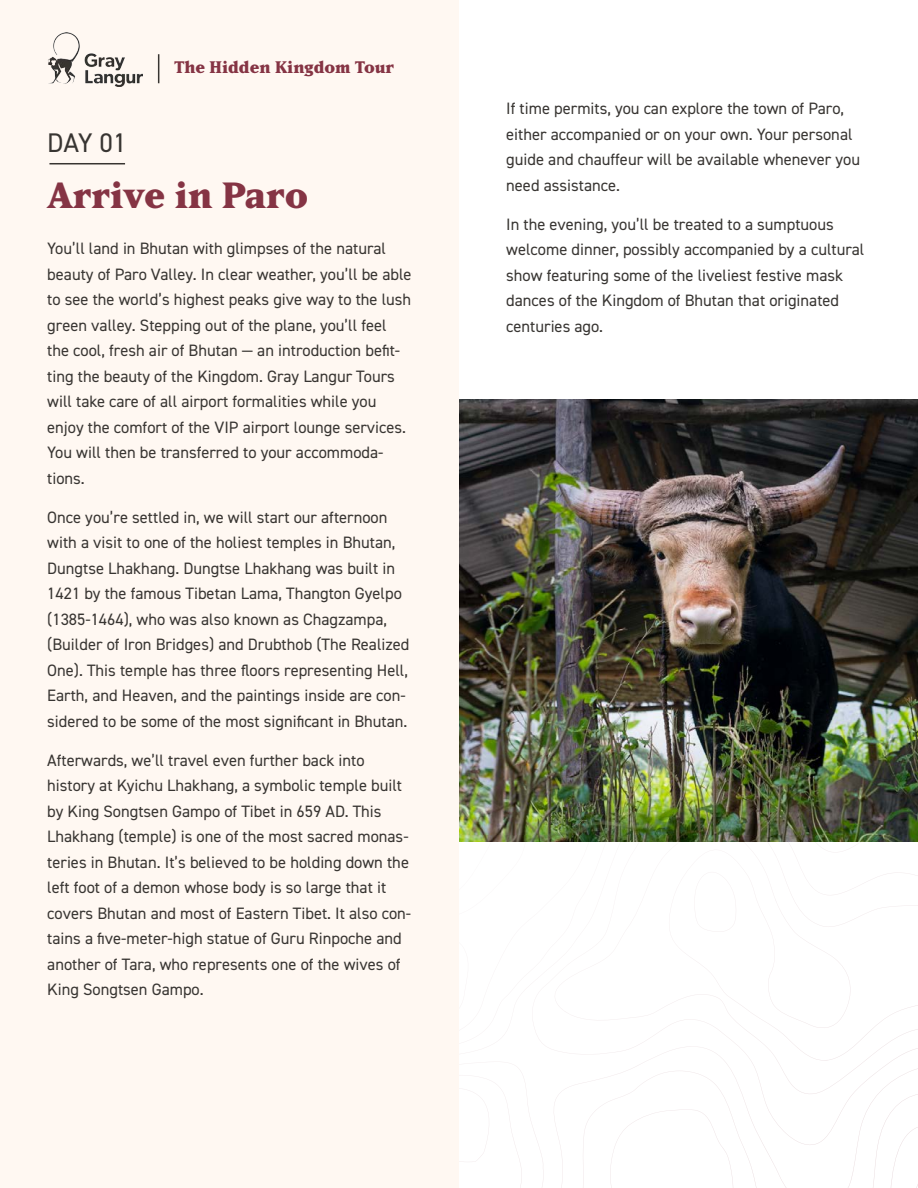
<style>
.page{position:relative;width:918px;height:1188px;background:#fff}
.page>*{position:absolute;margin:0;border:0;box-sizing:border-box;transform-origin:0 0}
.t1{font:800 36px "Matrix IIOT";color:#853444}
.t2{font:27px "DIN2014";color:#383532}
.t3{font:16.5px/25.5px "DIN2014";color:#383532}
.t4{font:800 16.5px "Matrix IIOT";color:#853444}
</style>
<div class="page">
<div style="left:0;top:0;width:459px;height:1188px;background:#fff8f2"></div>
<img style="left:48px;top:32px;width:95px;height:54px">
<svg style="left:158px;top:54px;width:1px;height:29px"></svg>
<hr style="left:49px;top:163px;width:76px;height:1px;background:#383532">
<img style="left:459px;top:399px;width:459px;height:442px">
<p class="t2" style="left:47px;top:126px;width:81px">DAY 01</p>
<p class="t4" style="left:174px;top:58px;width:221px">The Hidden Kingdom Tour</p>
<p class="t1" style="left:47px;top:174px;width:263px">Arrive in Paro</p>
<p class="t3" style="left:47px;top:235px;width:366px">You’ll land in Bhutan with glimpses of the natural beauty of Paro Valley. In clear weather, you’ll be able to see the world’s highest peaks give way to the lush green valley. Stepping out of the plane, you’ll feel the cool, fresh air of Bhutan — an introduction befit&shy;ting the beauty of the Kingdom. Gray Langur Tours will take care of all airport formalities while you enjoy the comfort of the VIP airport lounge services.<br>You will then be transferred to your accommoda&shy;tions.</p>
<p class="t3" style="left:47px;top:504px;width:364px">Once you’re settled in, we will start our afternoon with a visit to one of the holiest temples in Bhutan, Dungtse Lhakhang. Dungtse Lhakhang was built in 1421 by the famous Tibetan Lama, Thangton Gyelpo (1385-1464), who was also known as Chagzampa, (Builder of Iron Bridges) and Drubthob (The Realized One). This temple has three floors representing Hell, Earth, and Heaven, and the paintings inside are con&shy;sidered to be some of the most significant in Bhutan.</p>
<p class="t3" style="left:47px;top:747px;width:365px">Afterwards, we’ll travel even further back into history at Kyichu Lhakhang, a symbolic temple built by King Songtsen Gampo of Tibet in 659 AD. This Lhakhang (temple) is one of the most sacred monas&shy;teries in Bhutan. It’s believed to be holding down the left foot of a demon whose body is so large that it covers Bhutan and most of Eastern Tibet. It also con&shy;tains a five-meter-high statue of Guru Rinpoche and another of Tara, who represents one of the wives of King Songtsen Gampo.</p>
<p class="t3" style="left:506px;top:96px;width:355px">If time permits, you can explore the town of Paro, either accompanied or on your own. Your personal guide and chauffeur will be available whenever you need assistance.</p>
<p class="t3" style="left:506px;top:211px;width:360px">In the evening, you’ll be treated to a sumptuous welcome dinner, possibly accompanied by a cultural show featuring some of the liveliest festive mask dances of the Kingdom of Bhutan that originated centuries ago.</p>
</div>
